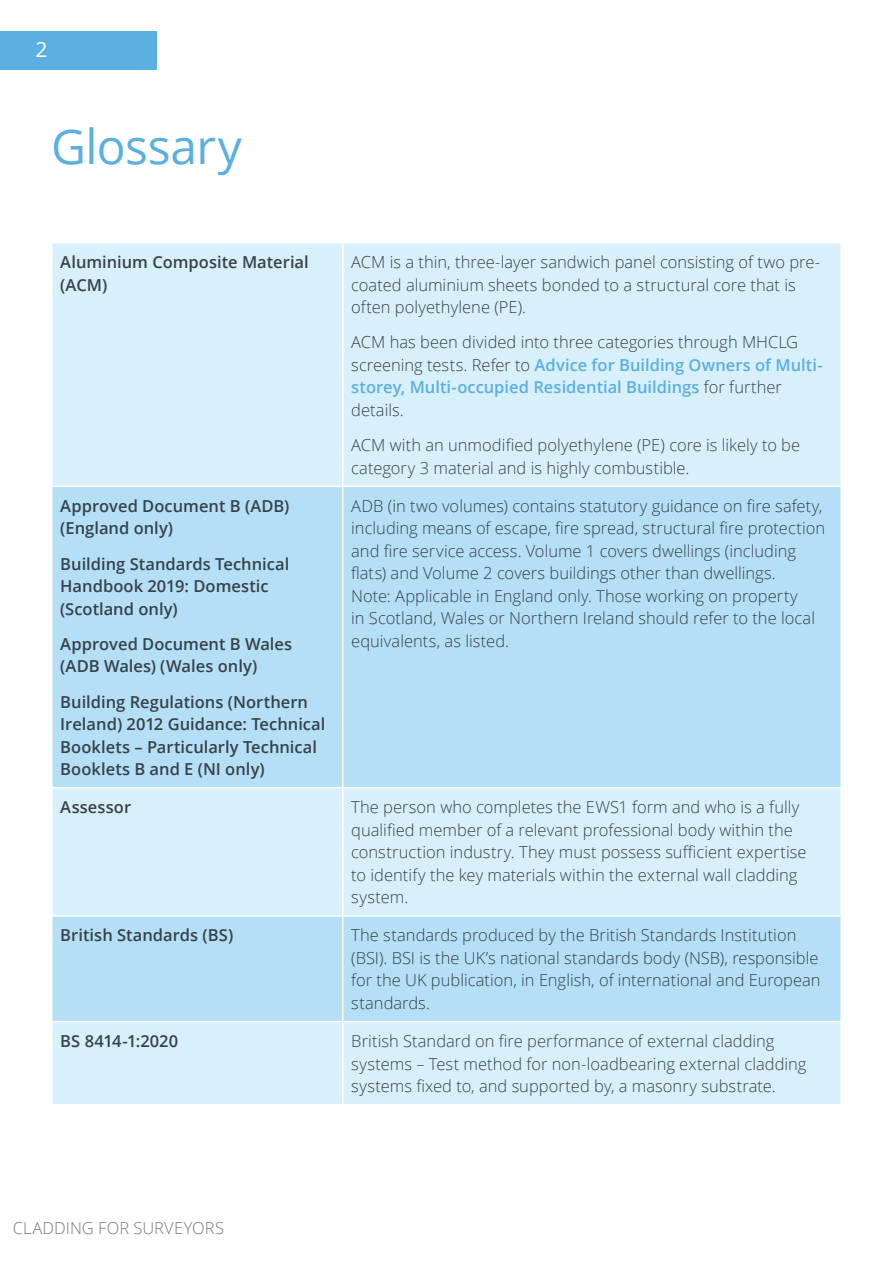
<style>
.page{position:relative;width:893px;height:1263px;background:#fff}
.page>*{position:absolute;margin:0;border:0;box-sizing:border-box;transform-origin:0 0}
.t1{font:48px "Open Sans";letter-spacing:-.01em;color:#5bafe1}
.t2{font:300 16.5px/22.5px "Open Sans";color:#36424a}
.t3{font:600 16.5px/22.5px "Open Sans";color:#36424a}
.t4{font:300 16.5px "Open Sans";color:#727b80}
.t5{font:13.5px "Open Sans";color:#fff}
.s1{font-size:21px}
.s2{font-weight:600;color:#5bafe1}
</style>
<div class="page">
<div style="left:53px;top:243px;width:787px;height:861px;background:#d8f0fc"></div>
<svg style="left:53px;top:487px;width:787px;height:534px;background:#bce3f8"></svg>
<hr style="left:342px;top:243px;width:1px;height:243px;background:#fff">
<hr style="left:51px;top:486px;width:292px;height:1px;background:#fff">
<hr style="left:343px;top:486px;width:499px;height:1px;background:#fff">
<hr style="left:342px;top:487px;width:1px;height:300px;background:#fff">
<hr style="left:51px;top:787px;width:292px;height:1px;background:#fff">
<hr style="left:343px;top:787px;width:499px;height:1px;background:#fff">
<hr style="left:342px;top:788px;width:1px;height:127px;background:#fff">
<hr style="left:51px;top:915px;width:292px;height:2px;background:#fff">
<hr style="left:343px;top:915px;width:499px;height:2px;background:#fff">
<hr style="left:342px;top:917px;width:1px;height:104px;background:#fff">
<hr style="left:51px;top:1021px;width:292px;height:1px;background:#fff">
<hr style="left:343px;top:1021px;width:499px;height:1px;background:#fff">
<hr style="left:342px;top:1022px;width:1px;height:82px;background:#fff">
<div style="left:0;top:31px;width:157px;height:39px;background:#5bafe1"></div>
<p class="t5" style="left:35px;top:42px;width:14px">I P<span class="s1">2</span></p>
<h1 class="t1" style="left:51px;top:114px;width:193px">Glossary</h1>
<p class="t3" style="left:60px;top:250px;width:250px">Aluminium Composite Material (ACM)</p>
<p class="t2" style="left:351px;top:250px;width:470px">ACM is a thin, three-layer sandwich panel consisting of two pre&shy;coated aluminium sheets bonded to a structural core that is often polyethylene (PE).</p>
<p class="t2" style="left:351px;top:331px;width:473px">ACM has been divided into three categories through MHCLG screening tests. Refer to <span class="s2">Advice for Building Owners of Multi&shy;storey, Multi-occupied Residential Buildings</span> for further details.</p>
<p class="t2" style="left:351px;top:433px;width:450px">ACM with an unmodified polyethylene (PE) core is likely to be category 3 material and is highly combustible.</p>
<p class="t3" style="left:60px;top:494px;width:231px">Approved Document B (ADB) (England only)</p>
<p class="t3" style="left:60px;top:552px;width:230px">Building Standards Technical<br>Handbook 2019: Domestic (Scotland only)</p>
<p class="t3" style="left:60px;top:632px;width:233px">Approved Document B Wales (ADB Wales) (Wales only)</p>
<p class="t3" style="left:60px;top:690px;width:267px">Building Regulations (Northern<br>Ireland) 2012 Guidance: Technical<br>Booklets – Particularly Technical<br>Booklets B and E (NI only)</p>
<p class="t2" style="left:351px;top:494px;width:476px">ADB (in two volumes) contains statutory guidance on fire safety, including means of escape, fire spread, structural fire protection and fire service access. Volume 1 covers dwellings (including flats) and Volume 2 covers buildings other than dwellings.<br>Note: Applicable in England only. Those working on property<br>in Scotland, Wales or Northern Ireland should refer to the local equivalents, as listed.</p>
<p class="t3" style="left:60px;top:796px;width:72px">Assessor</p>
<p class="t2" style="left:351px;top:796px;width:457px">The person who completes the EWS1 form and who is a fully qualified member of a relevant professional body within the construction industry. They must possess sufficient expertise to identify the key materials within the external wall cladding system.</p>
<p class="t3" style="left:60px;top:924px;width:175px">British Standards (BS)</p>
<p class="t2" style="left:351px;top:924px;width:471px">The standards produced by the British Standards Institution (BSI). BSI is the UK’s national standards body (NSB), responsible for the UK publication, in English, of international and European standards.</p>
<p class="t3" style="left:60px;top:1029px;width:119px">BS 8414-1:2020</p>
<p class="t2" style="left:351px;top:1029px;width:457px">British Standard on fire performance of external cladding systems – Test method for non-loadbearing external cladding systems fixed to, and supported by, a masonry substrate.</p>
<p class="t4" style="left:13px;top:1217px;width:213px">CLADDING FOR SURVEYORS</p>
</div>
